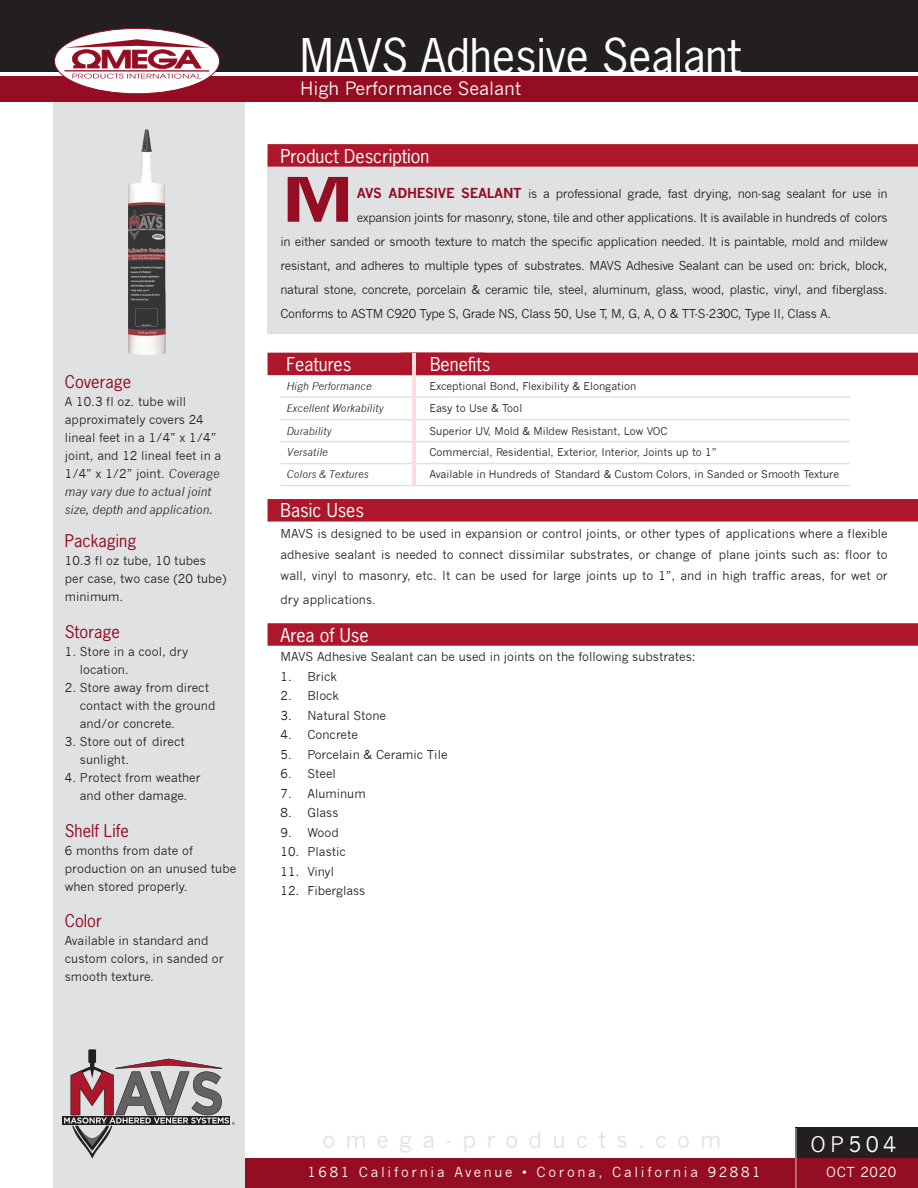
<style>
.page{position:relative;width:918px;height:1188px;background:#fff}
.page>*{position:absolute;margin:0;border:0;box-sizing:border-box;transform-origin:0 0}
.t1{font:700 60px "News Gothic";color:#940d22;scale:1.41 1}
.t2{font:45px "News Gothic Std";color:#fff}
.t3{font:22.5px "News Gothic";letter-spacing:.45em;color:#e0e1e3}
.t4{font:21px "News Gothic";letter-spacing:.2em;color:#fff}
.t5{font:18px "News Gothic";letter-spacing:-.005em;color:#fff}
.Front_-_Titles{font:18px "News Gothic Std";color:#fff}
.Front_Titles{font:18px "News Gothic Std";color:#fff}
.Features_Benefits{font:18px "News Gothic Std";color:#fff}
.Packaging_etc__Title{font:16.5px "News Gothic Std";color:#940d22}
.Coverage_-_Body{font:16.5px "News Gothic Std";color:#940d22}
.t6{font:13.5px "News Gothic";letter-spacing:.2em;color:#fff}
.Coverage_-_Body-2{font:12px/18px "News Gothic";color:#231f20}
.Coverage_-_Body-3{font:12px "News Gothic";letter-spacing:-.025em;color:#231f20}
.t7{font:10.5px "News Gothic";color:#231f20}
.t8{font:italic 10.5px "News Gothic";color:#231f20}
.s1{font-style:italic}
.s2{font-weight:700;font-size:13.5px;color:#940d22}
</style>
<div class="page">
<div style="left:795px;top:1128px;width:123px;height:60px;background:#231f20"></div>
<div style="left:235px;top:1159px;width:683px;height:29px;background:#940d22"></div>
<div style="left:0;top:76px;width:918px;height:25px;background:#940d22"></div>
<div style="left:0;top:0;width:918px;height:72px;background:#231f20"></div>
<div style="left:268px;top:161px;width:650px;height:173px;background:#e0e1e3"></div>
<div style="left:53px;top:102px;width:192px;height:1086px;background:#e0e1e3"></div>
<div style="left:268px;top:499px;width:650px;height:23px;background:#ae172b"></div>
<div style="left:268px;top:623px;width:650px;height:23px;background:#ae172b"></div>
<hr style="left:280px;top:396px;width:132px;height:2px;background:#e0e1e3">
<hr style="left:415px;top:396px;width:435px;height:2px;background:#e0e1e3">
<hr style="left:280px;top:419px;width:132px;height:1px;background:#e0e1e3">
<hr style="left:415px;top:419px;width:435px;height:1px;background:#e0e1e3">
<hr style="left:280px;top:441px;width:132px;height:1px;background:#e0e1e3">
<hr style="left:280px;top:463px;width:132px;height:1px;background:#e0e1e3">
<hr style="left:280px;top:485px;width:134px;height:1px;background:#e0e1e3">
<hr style="left:415px;top:441px;width:435px;height:1px;background:#e0e1e3">
<hr style="left:415px;top:463px;width:435px;height:1px;background:#e0e1e3">
<hr style="left:414px;top:485px;width:436px;height:1px;background:#e0e1e3">
<div style="left:268px;top:353px;width:216px;height:22px;background:#ae172b"></div>
<div style="left:401px;top:353px;width:517px;height:22px;background:#ae172b"></div>
<svg style="left:54px;top:28px;width:166px;height:66px"></svg>
<div style="left:268px;top:144px;width:650px;height:23px;background:#ae172b"></div>
<hr style="left:795px;top:1128px;width:2px;height:60px;background:#fff">
<div style="left:88px;top:1049px;width:8px;height:14px;background:#231f20"></div>
<div style="left:63px;top:1116px;width:167px;height:9px;background:#231f20"></div>
<svg style="left:64px;top:1059px;width:171px;height:100px"></svg>
<hr style="left:412px;top:353px;width:3px;height:132px;background:#fbdedc">
<img style="left:128px;top:129px;width:38px;height:226px">
<p class="Packaging_etc__Title" style="left:65px;top:372px;width:68px">Coverage</p>
<p class="Coverage_-_Body-2" style="left:65px;top:393px;width:158px">A 10.3 fl oz. tube will approximately covers 24 lineal feet in a 1/4” x 1/4” joint, and 12 lineal feet in a<br>1/4” x 1/2” joint. <span class="s1">Coverage may vary due to actual joint size, depth and application.</span></p>
<p class="Coverage_-_Body" style="left:65px;top:531px;width:73px">Packaging</p>
<p class="Coverage_-_Body-2" style="left:65px;top:552px;width:163px">10.3 fl oz tube, 10 tubes per case, two case (20 tube) minimum.</p>
<p class="Packaging_etc__Title" style="left:65px;top:621px;width:57px">Storage</p>
<p class="Coverage_-_Body-2" style="left:65px;top:643px;width:125px">1. Store in a cool, dry</p>
<p class="Coverage_-_Body-2" style="left:80px;top:661px;width:50px">location.</p>
<p class="Coverage_-_Body-2" style="left:65px;top:679px;width:146px">2. Store away from direct</p>
<p class="Coverage_-_Body-2" style="left:80px;top:697px;width:137px">contact with the ground</p>
<p class="Coverage_-_Body-2" style="left:80px;top:715px;width:97px">and/or concrete.</p>
<p class="Coverage_-_Body-2" style="left:65px;top:733px;width:121px">3. Store out of direct</p>
<p class="Coverage_-_Body-2" style="left:80px;top:751px;width:51px">sunlight.</p>
<p class="Coverage_-_Body-2" style="left:65px;top:769px;width:137px">4. Protect from weather</p>
<p class="Coverage_-_Body-2" style="left:80px;top:787px;width:109px">and other damage.</p>
<p class="Packaging_etc__Title" style="left:65px;top:820px;width:66px">Shelf Life</p>
<p class="Coverage_-_Body-2" style="left:65px;top:841px;width:173px">6 months from date of production on an unused tube when stored properly.</p>
<p class="Packaging_etc__Title" style="left:65px;top:910px;width:38px">Color</p>
<p class="Coverage_-_Body-2" style="left:65px;top:932px;width:160px">Available in standard and custom colors, in sanded or smooth texture.</p>
<p class="t2" style="left:300px;top:27px;width:443px">MAVS Adhesive Sealant</p>
<p class="t5" style="left:300px;top:79px;width:223px">High Performance Sealant</p>
<p class="Front_Titles" style="left:280px;top:144px;width:150px">Product Description</p>
<p class="t1" style="left:280px;top:163px;width:54px">M</p>
<p class="Coverage_-_Body-3" style="left:357px;top:186px;width:532px"><span class="s2">AVS ADHESIVE SEALANT</span> is a professional grade, fast drying, non-sag sealant for use in</p>
<p class="Coverage_-_Body-3" style="left:357px;top:210px;width:532px">expansion joints for masonry, stone, tile and other applications. It is available in hundreds of colors</p>
<p class="Coverage_-_Body-3" style="left:280px;top:234px;width:609px">in either sanded or smooth texture to match the specific application needed. It is paintable, mold and mildew</p>
<p class="Coverage_-_Body-3" style="left:280px;top:258px;width:609px">resistant, and adheres to multiple types of substrates. MAVS Adhesive Sealant can be used on: brick, block,</p>
<p class="Coverage_-_Body-3" style="left:280px;top:282px;width:609px">natural stone, concrete, porcelain &amp; ceramic tile, steel, aluminum, glass, wood, plastic, vinyl, and fiberglass.</p>
<p class="Coverage_-_Body-3" style="left:280px;top:306px;width:552px">Conforms to ASTM C920 Type S, Grade NS, Class 50, Use T, M, G, A, O &amp; TT-S-230C, Type II, Class A.</p>
<p class="Features_Benefits" style="left:286px;top:353px;width:66px">Features</p>
<p class="Features_Benefits" style="left:430px;top:353px;width:62px">Benefits</p>
<p class="t8" style="left:286px;top:380px;width:87px">High Performance</p>
<p class="t7" style="left:429px;top:380px;width:208px">Exceptional Bond, Flexibility &amp; Elongation</p>
<p class="t8" style="left:286px;top:402px;width:99px">Excellent Workability</p>
<p class="t7" style="left:429px;top:402px;width:94px">Easy to Use &amp; Tool</p>
<p class="t8" style="left:286px;top:425px;width:47px">Durability</p>
<p class="t7" style="left:429px;top:425px;width:240px">Superior UV, Mold &amp; Mildew Resistant, Low VOC</p>
<p class="t8" style="left:286px;top:446px;width:43px">Versatile</p>
<p class="t7" style="left:429px;top:447px;width:289px">Commercial, Residential, Exterior, Interior, Joints up to 1”</p>
<p class="t8" style="left:286px;top:468px;width:84px">Colors &amp; Textures</p>
<p class="t7" style="left:429px;top:469px;width:411px">Available in Hundreds of Standard &amp; Custom Colors, in Sanded or Smooth Texture</p>
<p class="Front_-_Titles" style="left:280px;top:499px;width:85px">Basic Uses</p>
<p class="Coverage_-_Body-2" style="left:280px;top:524px;width:609px;line-height:21px;text-align:justify">MAVS is designed to be used in expansion or control joints, or other types of applications where a flexible adhesive sealant is needed to connect dissimilar substrates, or change of plane joints such as: floor to wall, vinyl to masonry, etc. It can be used for large joints up to 1”, and in high traffic areas, for wet or</p>
<p class="Coverage_-_Body-2" style="left:280px;top:591px;width:97px">dry applications.</p>
<p class="Front_-_Titles" style="left:280px;top:623px;width:90px">Area of Use</p>
<p class="Coverage_-_Body-2" style="left:280px;top:648px;width:417px">MAVS Adhesive Sealant can be used in joints on the following substrates:</p>
<p class="Coverage_-_Body-2" style="left:280px;top:667px;width:58px">1. Brick</p>
<p class="Coverage_-_Body-2" style="left:280px;top:687px;width:60px">2. Block</p>
<p class="Coverage_-_Body-2" style="left:280px;top:706px;width:107px">3. Natural Stone</p>
<p class="Coverage_-_Body-2" style="left:280px;top:726px;width:79px">4. Concrete</p>
<p class="Coverage_-_Body-2" style="left:280px;top:745px;width:169px">5. Porcelain &amp; Ceramic Tile</p>
<p class="Coverage_-_Body-2" style="left:280px;top:765px;width:57px">6. Steel</p>
<p class="Coverage_-_Body-2" style="left:280px;top:784px;width:87px">7. Aluminum</p>
<p class="Coverage_-_Body-2" style="left:280px;top:804px;width:59px">8. Glass</p>
<p class="Coverage_-_Body-2" style="left:280px;top:823px;width:60px">9. Wood</p>
<p class="Coverage_-_Body-2" style="left:280px;top:843px;width:67px">10. Plastic</p>
<p class="Coverage_-_Body-2" style="left:280px;top:862px;width:55px">11. Vinyl</p>
<p class="Coverage_-_Body-2" style="left:280px;top:882px;width:86px">12. Fiberglass</p>
<p class="t3" style="left:322px;top:1126px;width:400px">omega-products.com</p>
<p class="t4" style="left:811px;top:1132px;width:87px">OP504</p>
<p class="t6" style="left:826px;top:1165px;width:71px">OCT 2020</p>
<p class="t6" style="left:308px;top:1164px;width:455px">1681 California Avenue • Corona, California 92881</p>
</div>
